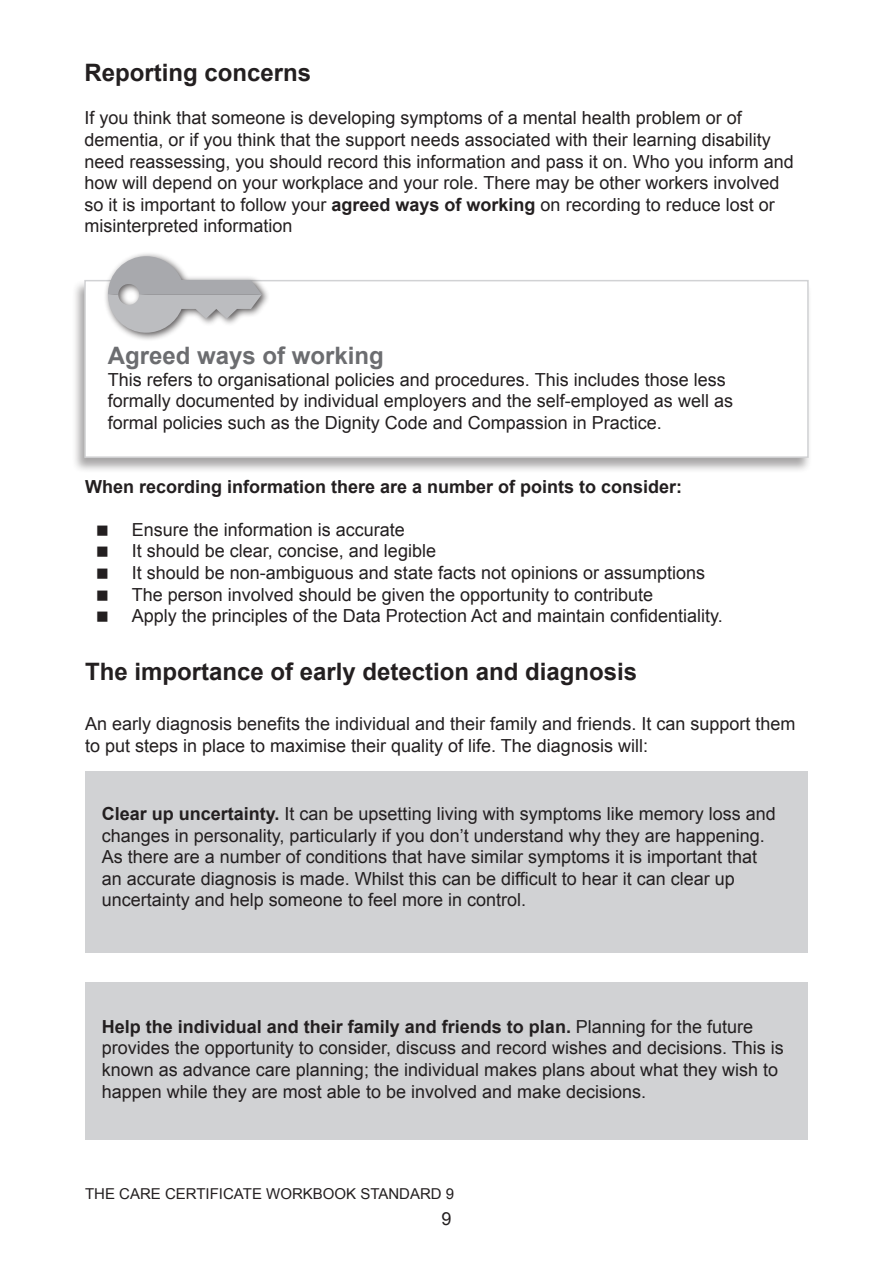
<style>
.page{position:relative;width:893px;height:1263px;background:#fff}
.page>*{position:absolute;margin:0;border:0;box-sizing:border-box;transform-origin:0 0}
.t1{font:700 24px "Arial";color:#231f20}
.t2{font:700 24px "Arial";color:#6c6d70}
.t3{font:18px/21.6px "Arial";color:#231f20}
.t4{font:700 18px "Arial";color:#231f20}
.t5{font:15px "Arial";color:#231f20}
.s1{font-weight:700}
</style>
<div class="page">
<div style="left:85px;top:770px;width:723px;height:182px;background:#d1d2d4"></div>
<div style="left:85px;top:982px;width:723px;height:158px;background:#d1d2d4"></div>
<div style="left:72px;top:279px;width:740px;height:194px;background:#231f20;opacity:.4"></div>
<div style="left:84px;top:280px;width:725px;height:178px;background:#fff;border:2px solid #d1d2d4"></div>
<div style="left:103px;top:251px;width:167px;height:91px;background:#231f20;opacity:.75"></div>
<svg style="left:108px;top:256px;width:154px;height:77px"></svg>
<h1 class="t1" style="left:84px;top:57px;width:228px">Reporting concerns</h1>
<p class="t3" style="left:84px;top:108px;width:711px">If you think that someone is developing symptoms of a mental health problem or of dementia, or if you think that the support needs associated with their learning disability need reassessing, you should record this information and pass it on. Who you inform and how will depend on your workplace and your role. There may be other workers involved so it is important to follow your <span class="s1">agreed ways of working</span> on recording to reduce lost or misinterpreted information</p>
<h1 class="t2" style="left:108px;top:340px;width:278px">Agreed ways of working</h1>
<p class="t3" style="left:108px;top:369px;width:627px">This refers to organisational policies and procedures. This includes those less formally documented by individual employers and the self-employed as well as formal policies such as the Dignity Code and Compassion in Practice.</p>
<p class="t4" style="left:85px;top:474px;width:599px">When recording information there are a number of points to consider:</p>
<p class="t3" style="left:132px;top:519px;width:593px">Ensure the information is accurate<br>It should be clear, concise, and legible<br>It should be non-ambiguous and state facts not opinions or assumptions The person involved should be given the opportunity to contribute<br>Apply the principles of the Data Protection Act and maintain confidentiality.</p>
<h1 class="t1" style="left:85px;top:655px;width:554px">The importance of early detection and diagnosis</h1>
<p class="t3" style="left:85px;top:713px;width:712px">An early diagnosis benefits the individual and their family and friends. It can support them to put steps in place to maximise their quality of life. The diagnosis will:</p>
<p class="t3" style="left:102px;top:803px;width:675px"><span class="s1">Clear up uncertainty.</span> It can be upsetting living with symptoms like memory loss and changes in personality, particularly if you don’t understand why they are happening.<br>As there are a number of conditions that have similar symptoms it is important that an accurate diagnosis is made. Whilst this can be difficult to hear it can clear up uncertainty and help someone to feel more in control.</p>
<p class="t3" style="left:102px;top:1016px;width:684px"><span class="s1">Help the individual and their family and friends to plan.</span> Planning for the future provides the opportunity to consider, discuss and record wishes and decisions. This is known as advance care planning; the individual makes plans about what they wish to happen while they are most able to be involved and make decisions.</p>
<p class="t5" style="left:85px;top:1184px;width:371px">THE CARE CERTIFICATE WORKBOOK STANDARD 9</p>
<p class="t3" style="left:441px;top:1208px;width:12px">9</p>
</div>
